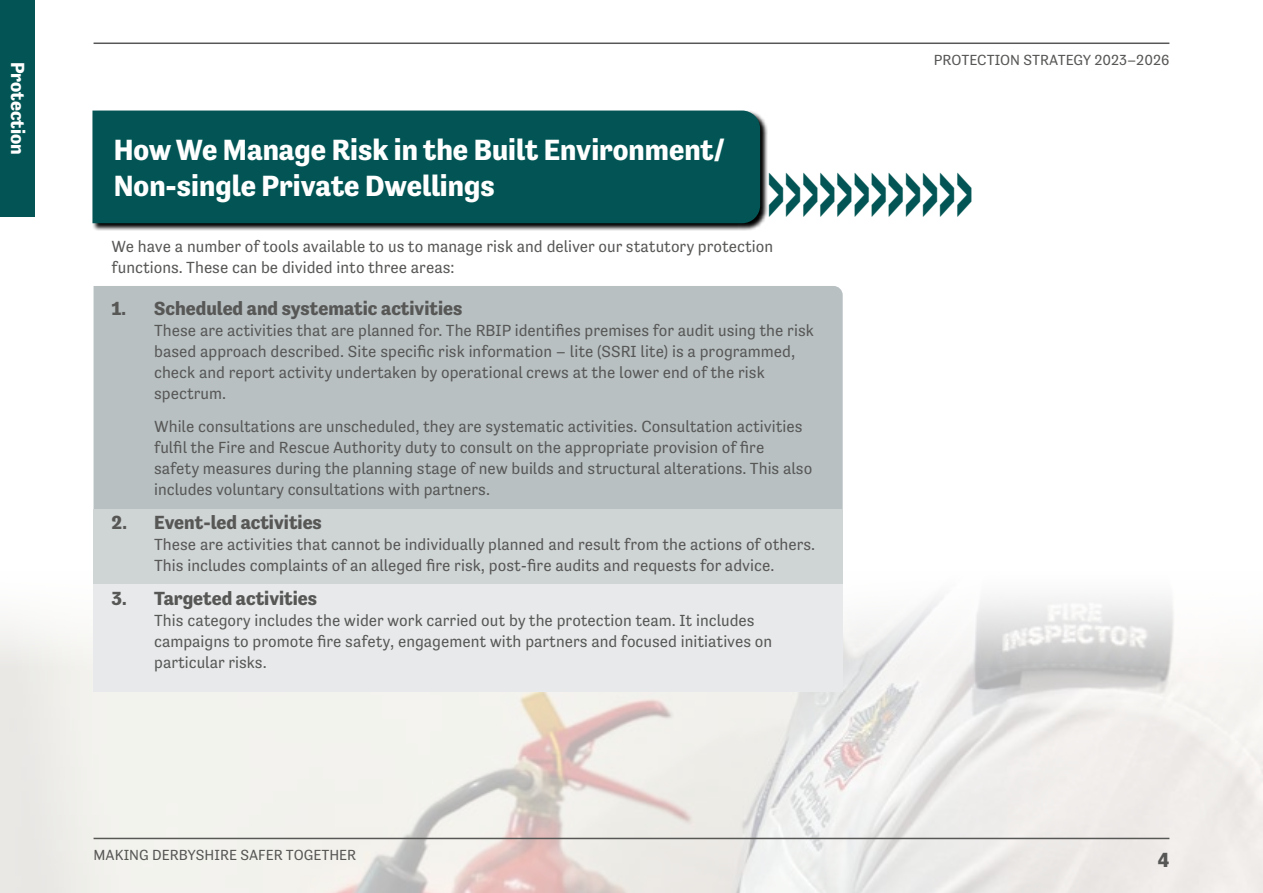
<style>
.page{position:relative;width:1263px;height:893px;background:#fff}
.page>*{position:absolute;margin:0;border:0;box-sizing:border-box;transform-origin:0 0}
.t1{font:900 85.5px "Tenso";color:#025554;scale:.4 1}
.t2{font:700 30px/36px "Tenso";color:#fff}
.t3{font:700 21px "Tenso";color:#575756}
.t4{font:700 19.5px "Tenso";color:#575756}
.t5{font:700 19.5px "Tenso";color:#fff}
.t6{font:16.5px/21px "Tenso";color:#575756}
.t7{font:15px "Tenso";color:#575756}
</style>
<div class="page">
<img style="left:0;top:668px;width:1262px;height:225px">
<hr style="left:94px;top:838px;width:1075px;height:1px;background:#575756">
<hr style="left:94px;top:43px;width:1075px;height:1px;background:#575756">
<div style="left:0;top:0;width:34px;height:217px;background:#025554"></div>
<svg style="left:0;top:489px;width:1262px;height:179px"></svg>
<div style="left:94px;top:581px;width:749px;height:111px;background:#e7e9ea"></div>
<div style="left:94px;top:286px;width:749px;height:223px;background:#b8c0c2"></div>
<div style="left:94px;top:509px;width:749px;height:75px;background:#cfd4d5"></div>
<svg style="left:93px;top:116px;width:675px;height:115px;background:#737676"></svg>
<div style="left:92px;top:111px;width:668px;height:112px;background:#025554"></div>
<p class="t5" style="left:29px;top:62px;width:95px;rotate:90deg">Protection</p>
<p class="t7" style="left:934px;top:52px;width:237px">PROTECTION STRATEGY 2023–2026</p>
<p class="t2" style="left:114px;top:132px;width:613px">How We Manage Risk in the Built Environment/<br>Non-single Private Dwellings</p>
<p class="t6" style="left:112px;top:235px;width:663px">We have a number of tools available to us to manage risk and deliver our statutory protection functions. These can be divided into three areas:</p>
<p class="t4" style="left:112px;top:297px;width:352px">1. Scheduled and systematic activities</p>
<p class="t6" style="left:154px;top:319px;width:661px">These are activities that are planned for. The RBIP identifes premises for audit using the risk based approach described. Site specifc risk information – lite (SSRI lite) is a programmed, check and report activity undertaken by operational crews at the lower end of the risk spectrum.</p>
<p class="t6" style="left:154px;top:416px;width:660px">While consultations are unscheduled, they are systematic activities. Consultation activities fulfl the Fire and Rescue Authority duty to consult on the appropriate provision of fre safety measures during the planning stage of new builds and structural alterations. This also includes voluntary consultations with partners.</p>
<p class="t4" style="left:112px;top:511px;width:212px">2. Event-led activities</p>
<p class="t6" style="left:154px;top:534px;width:663px">These are activities that cannot be individually planned and result from the actions of others.<br>This includes complaints of an alleged fre risk, post-fre audits and requests for advice.</p>
<p class="t4" style="left:112px;top:587px;width:207px">3. Targeted activities</p>
<p class="t6" style="left:154px;top:610px;width:620px">This category includes the wider work carried out by the protection team. It includes campaigns to promote fre safety, engagement with partners and focused initiatives on particular risks.</p>
<p class="t1" style="left:766px;top:139px;width:519px">&gt;&gt;&gt;&gt;&gt;&gt;&gt;&gt;&gt;&gt;&gt;&gt;</p>
<p class="t7" style="left:94px;top:846px;width:264px">MAKING DERBYSHIRE SAFER TOGETHER</p>
<p class="t3" style="left:1158px;top:848px;width:13px">4</p>
</div>
